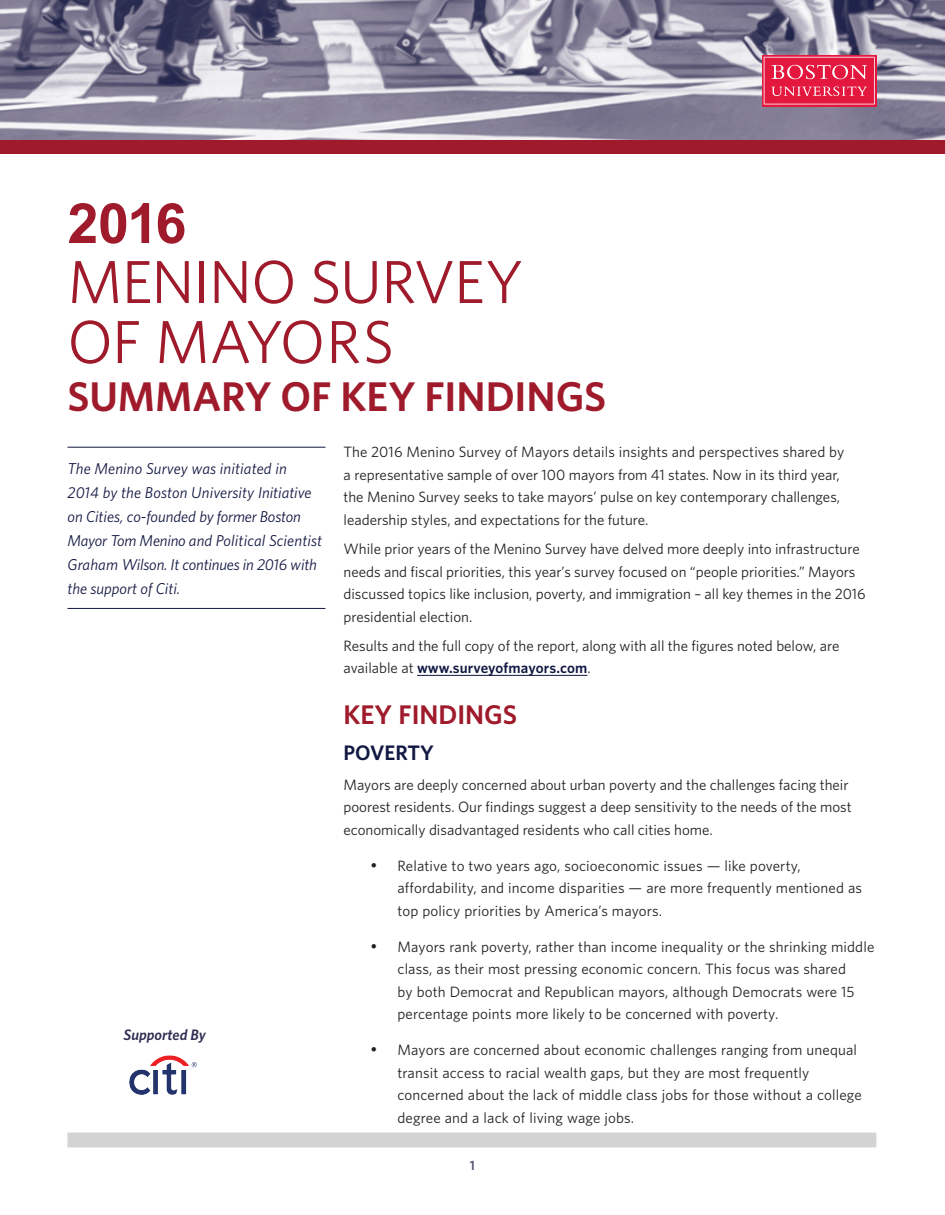
<style>
.page{position:relative;width:945px;height:1215px;background:#fff}
.page>*{position:absolute;margin:0;border:0;box-sizing:border-box;transform-origin:0 0}
.t1{font:60.75px/60px "Whitney";letter-spacing:-.01em;color:#9f1b2b}
.t2{font:700 55.65px "Arial";color:#9f1b2b}
.t3{font:600 41.55px "Whitney";color:#9f1b2b}
.t4{font:600 27px "Whitney";color:#9f1b2b}
.t5{font:600 21px "Whitney";color:#111842}
.t6{font:italic 15.75px/24px "Whitney";color:#111842}
.t7{font:italic 600 15.15px "Whitney";color:#2e2f53}
.t8{font:15px/22.5px "Whitney";color:#231f20}
.t9{font:600 13.5px "Whitney";color:#5c5976}
.s1{font-weight:600;color:#111842}
</style>
<div class="page">
<img style="left:0;top:0;width:945px;height:140px">
<div style="left:68px;top:1132px;width:808px;height:16px;background:#d3d3d3"></div>
<div style="left:0;top:140px;width:945px;height:14px;background:#9f1b2b"></div>
<hr style="left:68px;top:447px;width:258px;height:1px;background:#111842">
<hr style="left:68px;top:608px;width:258px;height:1px;background:#111842">
<hr style="left:417px;top:675px;width:170px;height:1px;background:#111842">
<img style="left:129px;top:1055px;width:68px;height:40px">
<svg style="left:762px;top:55px;width:115px;height:51px"></svg>
<svg style="left:764px;top:57px;width:111px;height:47px"></svg>
<h2 class="t2" style="left:68px;top:186px;width:120px">2016</h2>
<h1 class="t1" style="left:68px;top:250px;width:457px">MENINO SURVEY<br>OF MAYORS</h1>
<h3 class="t3" style="left:68px;top:369px;width:540px">SUMMARY OF KEY FINDINGS</h3>
<p class="t6" style="left:68px;top:456px;width:256px">The Menino Survey was initiated in<br>2014 by the Boston University Initiative on Cities, co-founded by former Boston Mayor Tom Menino and Political Scientist Graham Wilson. It continues in 2016 with the support of Citi.</p>
<p class="t7" style="left:123px;top:1025px;width:84px">Supported By</p>
<p class="t8" style="left:344px;top:441px;width:502px">The 2016 Menino Survey of Mayors details insights and perspectives shared by a representative sample of over 100 mayors from 41 states. Now in its third year, the Menino Survey seeks to take mayors’ pulse on key contemporary challenges, leadership styles, and expectations for the future.</p>
<p class="t8" style="left:344px;top:537px;width:524px">While prior years of the Menino Survey have delved more deeply into infrastructure needs and fiscal priorities, this year’s survey focused on “people priorities.” Mayors discussed topics like inclusion, poverty, and immigration – all key themes in the 2016 presidential election.</p>
<p class="t8" style="left:344px;top:634px;width:497px">Results and the full copy of the report, along with all the figures noted below, are available at <span class="s1">www.surveyofmayors.com</span>.</p>
<h3 class="t4" style="left:344px;top:697px;width:175px">KEY FINDINGS</h3>
<h3 class="t5" style="left:344px;top:739px;width:92px">POVERTY</h3>
<p class="t8" style="left:344px;top:773px;width:510px">Mayors are deeply concerned about urban poverty and the challenges facing their poorest residents. Our findings suggest a deep sensitivity to the needs of the most economically disadvantaged residents who call cities home.</p>
<p class="t8" style="left:398px;top:854px;width:466px;text-indent:-27px">• Relative to two years ago, socioeconomic issues — like poverty, affordability, and income disparities — are more frequently mentioned as top policy priorities by America’s mayors.</p>
<p class="t8" style="left:398px;top:935px;width:478px;text-indent:-27px">• Mayors rank poverty, rather than income inequality or the shrinking middle class, as their most pressing economic concern. This focus was shared<br>by both Democrat and Republican mayors, although Democrats were 15 percentage points more likely to be concerned with poverty.</p>
<p class="t8" style="left:398px;top:1038px;width:466px;text-indent:-27px">• Mayors are concerned about economic challenges ranging from unequal transit access to racial wealth gaps, but they are most frequently concerned about the lack of middle class jobs for those without a college degree and a lack of living wage jobs.</p>
<p class="t9" style="left:470px;top:1156px;width:7px">1</p>
</div>
